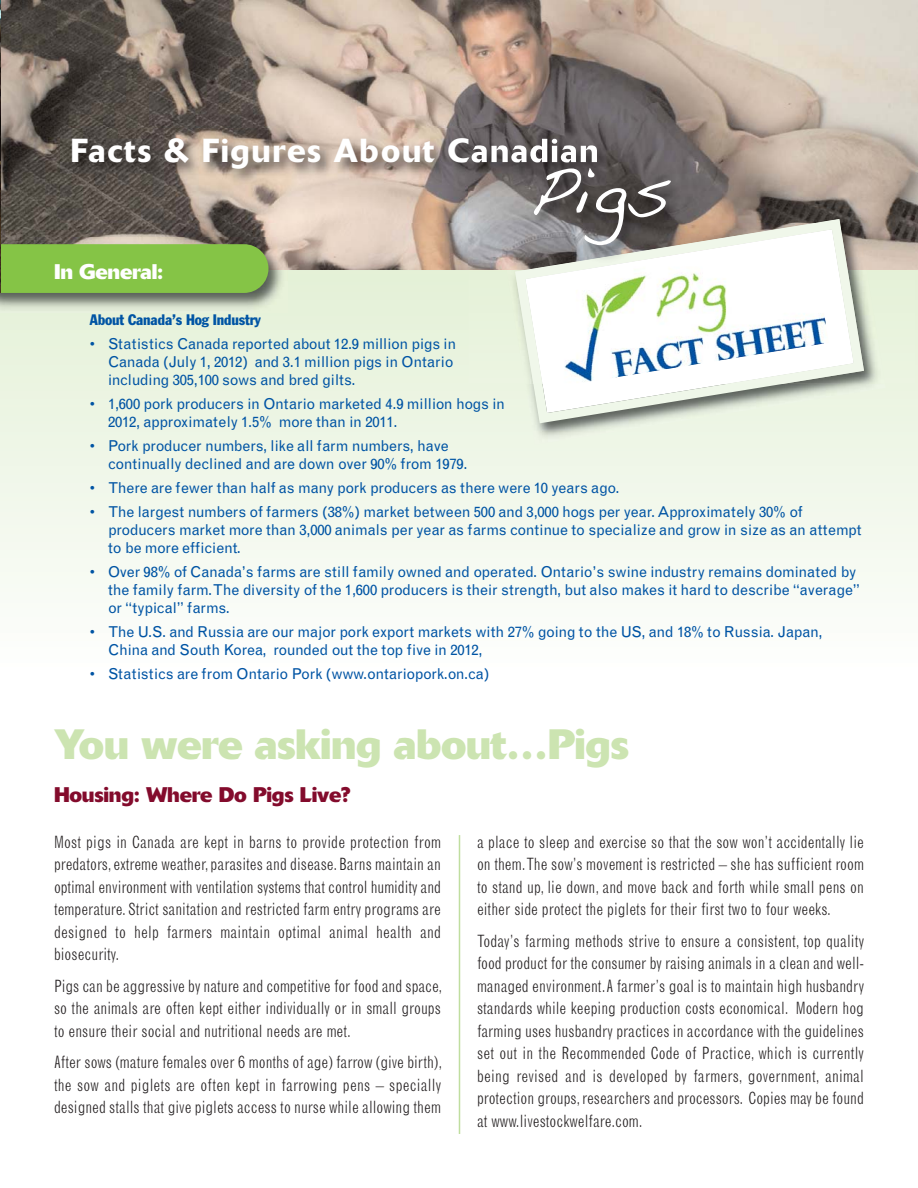
<style>
.page{position:relative;width:918px;height:1188px;background:#fff}
.page>*{position:absolute;margin:0;border:0;box-sizing:border-box;transform-origin:0 0}
.t1{font:72px "Handwriting Dakota";color:#fff}
.t2{font:700 42px "Delta";letter-spacing:-.01em;color:#cce4b1}
.t3{font:500 33px "Delta";letter-spacing:.05em;color:#fff}
.t4{font:700 21px "Delta";letter-spacing:-.01em;color:#830b2c}
.t5{font:700 21px "Delta";letter-spacing:-.01em;color:#fff}
.t6{font:300 condensed 16.5px/22.5px "Grotesque";color:#231f20;text-align:justify}
.t7{font:15px/18px "Grotesque";letter-spacing:-.01em;color:#0054a4}
.t8{font:condensed 15px "Franklin Gothic";letter-spacing:-.01em;color:#0054a4}
</style>
<div class="page">
<div style="left:0;top:262px;width:918px;height:404px;background:linear-gradient(to bottom,#e3f0d5,#fdfefc)"></div>
<img style="left:1px;top:0;width:917px;height:270px">
<hr style="left:459px;top:835px;width:1px;height:299px;background:#c0de9f">
<img style="left:0;top:237px;width:288px;height:75px">
<div style="left:1px;top:244px;width:267px;height:49px;background:#85c446"></div>
<div style="left:515px;top:384px;width:371px;height:61px;background:#eef6e6"></div>
<svg style="left:510px;top:384px;width:359px;height:44px"></svg>
<img style="left:61px;top:128px;width:407px;height:95px">
<div style="left:885px;top:270px;width:30px;height:114px;background:#e8f3dd"></div>
<div style="left:468px;top:270px;width:38px;height:114px;background:#e8f3dd"></div>
<img style="left:468px;top:123px;width:447px;height:147px">
<img style="left:864px;top:270px;width:21px;height:114px">
<img style="left:506px;top:270px;width:9px;height:114px">
<img style="left:864px;top:223px;width:3px;height:47px">
<img style="left:506px;top:223px;width:9px;height:47px">
<img style="left:515px;top:223px;width:349px;height:161px">
<img style="left:530px;top:233px;width:299px;height:151px">
<img style="left:779px;top:210px;width:80px;height:13px">
<img style="left:816px;top:219px;width:24px;height:4px">
<img style="left:0;top:0;width:1px;height:293px">
<h3 class="t3" style="left:70px;top:139px;width:529px">Facts &amp; Figures About Canadian</h3>
<h1 class="t1" style="left:528px;top:148px;width:144px">Pigs</h1>
<p class="t5" style="left:54px;top:264px;width:111px">In General:</p>
<p class="t8" style="left:90px;top:314px;width:172px">About Canada’s Hog Industry</p>
<p class="t7" style="left:108px;top:336px;width:350px;text-indent:-18px">• Statistics Canada reported about 12.9 million pigs in<br>Canada (July 1, 2012) and 3.1 million pigs in Ontario including 305,100 sows and bred gilts.</p>
<p class="t7" style="left:108px;top:396px;width:399px;text-indent:-18px">• 1,600 pork producers in Ontario marketed 4.9 million hogs in<br>2012, approximately 1.5% more than in 2011.</p>
<p class="t7" style="left:108px;top:438px;width:361px;text-indent:-18px">• Pork producer numbers, like all farm numbers, have continually declined and are down over 90% from 1979.</p>
<p class="t7" style="left:90px;top:480px;width:531px">• There are fewer than half as many pork producers as there were 10 years ago.</p>
<p class="t7" style="left:108px;top:504px;width:755px;text-indent:-18px">• The largest numbers of farmers (38%) market between 500 and 3,000 hogs per year. Approximately 30% of producers market more than 3,000 animals per year as farms continue to specialize and grow in size as an attempt to be more efficient.</p>
<p class="t7" style="left:108px;top:564px;width:754px;text-indent:-18px">• Over 98% of Canada’s farms are still family owned and operated. Ontario’s swine industry remains dominated by the family farm. The diversity of the 1,600 producers is their strength, but also makes it hard to describe “average” or “typical” farms.</p>
<p class="t7" style="left:108px;top:624px;width:716px;text-indent:-18px">• The U.S. and Russia are our major pork export markets with 27% going to the US, and 18% to Russia. Japan,<br>China and South Korea, rounded out the top five in 2012,</p>
<p class="t7" style="left:90px;top:666px;width:401px">• Statistics are from Ontario Pork (www.ontariopork.on.ca)</p>
<h2 class="t2" style="left:54px;top:729px;width:576px">You were asking about…Pigs</h2>
<p class="t4" style="left:54px;top:787px;width:298px">Housing: Where Do Pigs Live?</p>
<p class="t6" style="left:54px;top:831px;width:389px">Most pigs in Canada are kept in barns to provide protection from predators, extreme weather, parasites and disease. Barns maintain an optimal environment with ventilation systems that control humidity and temperature. Strict sanitation and restricted farm entry programs are designed to help farmers maintain optimal animal health and biosecurity.</p>
<p class="t6" style="left:54px;top:975px;width:390px">Pigs can be aggressive by nature and competitive for food and space, so the animals are often kept either individually or in small groups to ensure their social and nutritional needs are met.</p>
<p class="t6" style="left:54px;top:1052px;width:390px">After sows (mature females over 6 months of age) farrow (give birth), the sow and piglets are often kept in farrowing pens – specially designed stalls that give piglets access to nurse while allowing them</p>
<p class="t6" style="left:477px;top:831px;width:389px">a place to sleep and exercise so that the sow won’t accidentally lie on them. The sow’s movement is restricted – she has sufficient room to stand up, lie down, and move back and forth while small pens on either side protect the piglets for their first two to four weeks.</p>
<p class="t6" style="left:477px;top:930px;width:389px">Today’s farming methods strive to ensure a consistent, top quality food product for the consumer by raising animals in a clean and well&shy;managed environment. A farmer’s goal is to maintain high husbandry standards while keeping production costs economical. Modern hog farming uses husbandry practices in accordance with the guidelines set out in the Recommended Code of Practice, which is currently being revised and is developed by farmers, government, animal protection groups, researchers and processors. Copies may be found at www.livestockwelfare.com.</p>
</div>
